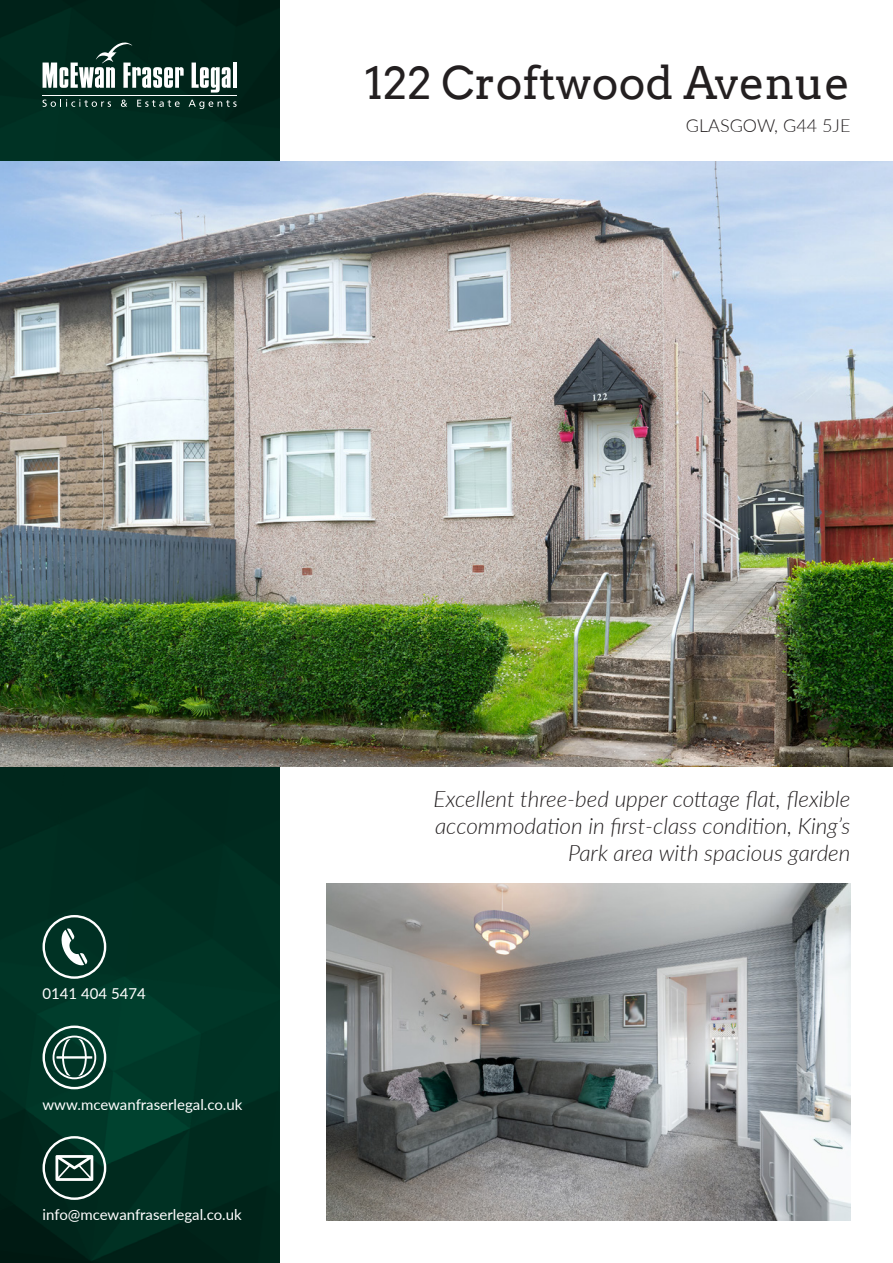
<style>
.page{position:relative;width:893px;height:1263px;background:#fff}
.page>*{position:absolute;margin:0;border:0;box-sizing:border-box;transform-origin:0 0}
.t1{font:45px "Arvo";color:#231f20}
.t2{font:italic 300 22.5px/27px "Lato";color:#231f20;text-align:right}
.t3{font:300 18px "Lato";color:#231f20}
.t4{font:15px "Lato";color:#fff}
</style>
<div class="page">
<img style="left:0;top:0;width:279px;height:1263px">
<img style="left:0;top:162px;width:893px;height:605px">
<svg style="left:43px;top:43px;width:141px;height:45px"></svg>
<svg style="left:192px;top:63px;width:39px;height:30px"></svg>
<hr style="left:233px;top:63px;width:4px;height:25px;background:#fff">
<hr style="left:43px;top:95px;width:194px;height:1px;background:#fff">
<svg style="left:43px;top:99px;width:68px;height:8px"></svg>
<svg style="left:121px;top:100px;width:6px;height:7px"></svg>
<svg style="left:137px;top:100px;width:43px;height:7px"></svg>
<svg style="left:189px;top:100px;width:48px;height:9px"></svg>
<img style="left:326px;top:883px;width:524px;height:337px">
<svg style="left:43px;top:915px;width:63px;height:64px;background:#335a4f"></svg>
<svg style="left:43px;top:1025px;width:63px;height:64px;background:#3a6559"></svg>
<svg style="left:43px;top:1136px;width:63px;height:64px;background:#3a5b52"></svg>
<h1 class="t1" style="left:364px;top:55px;width:488px">122 Croftwood Avenue</h1>
<p class="t3" style="left:686px;top:113px;width:166px">GLASGOW, G44 5JE</p>
<p class="t4" style="left:43px;top:983px;width:105px">0141 404 5474</p>
<p class="t4" style="left:43px;top:1094px;width:201px">www.mcewanfraserlegal.co.uk</p>
<p class="t4" style="left:43px;top:1204px;width:201px">info@mcewanfraserlegal.co.uk</p>
<p class="t2" style="left:434px;top:785px;width:418px">Excellent three-bed upper cottage flat, flexible accommodation in first-class condition, King’s<br>Park area with spacious garden</p>
</div>
